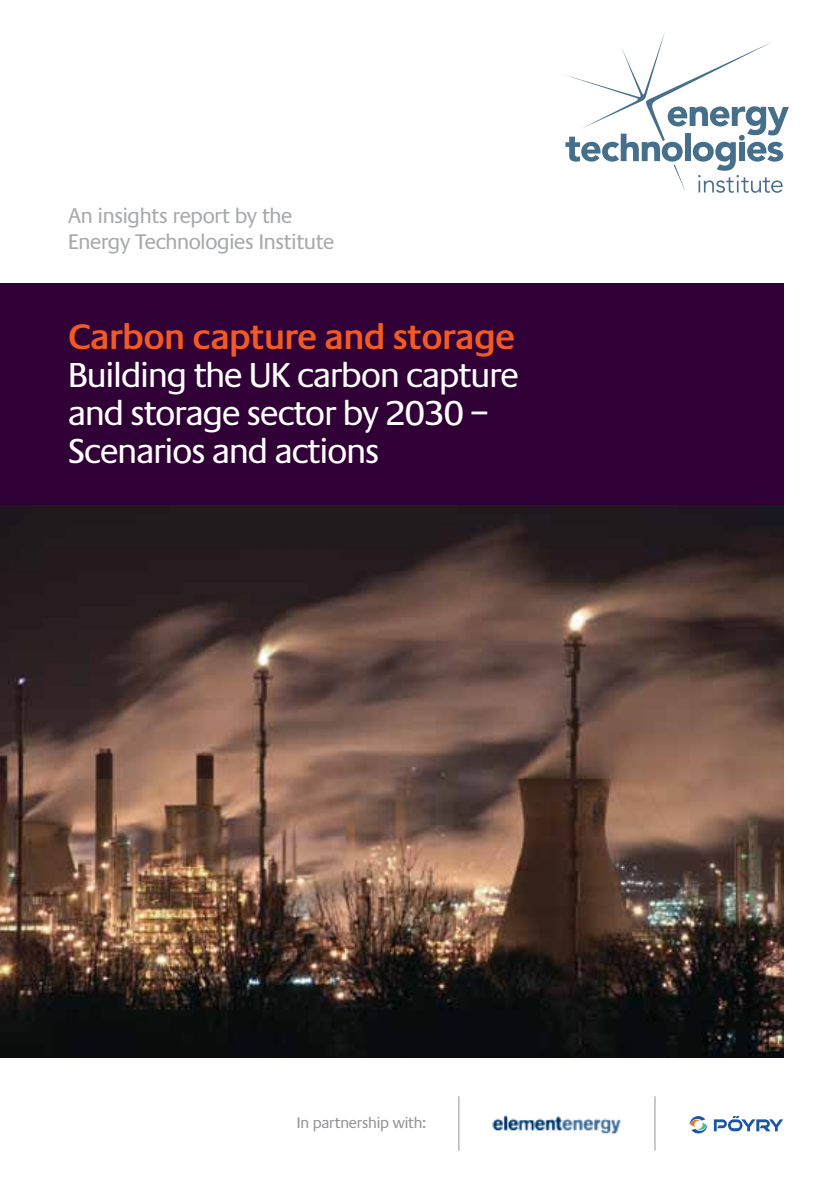
<style>
.page{position:relative;width:840px;height:1191px;background:#fff}
.page>*{position:absolute;margin:0;border:0;box-sizing:border-box;transform-origin:0 0}
.t1{font:36px/38px "Praxis";letter-spacing:-.02em;color:#fff}
.t2{font:600 36px "Praxis LT Pro";letter-spacing:-.02em;color:#f15a22}
.t3{font:22px/26px "Praxis";letter-spacing:-.01em;color:#a7a9ac}
.t4{font:16px "Praxis";letter-spacing:-.01em;color:#939598}
</style>
<div class="page">
<img style="left:0;top:505px;width:782px;height:552px">
<svg style="left:565px;top:32px;width:223px;height:161px"></svg>
<div style="left:0;top:284px;width:782px;height:221px;background:#300036"></div>
<hr style="left:654px;top:1096px;width:1px;height:54px;background:#939598">
<hr style="left:458px;top:1096px;width:1px;height:54px;background:#939598">
<svg style="left:689px;top:1116px;width:18px;height:17px"></svg>
<svg style="left:713px;top:1116px;width:69px;height:15px"></svg>
<img style="left:492px;top:1115px;width:129px;height:20px">
<p class="t3" style="left:68px;top:203px;width:267px">An insights report by the<br>Energy Technologies Institute</p>
<p class="t2" style="left:68px;top:315px;width:448px">Carbon capture and storage</p>
<p class="t1" style="left:68px;top:357px;width:452px">Building the UK carbon capture and storage sector by 2030 –<br>Scenarios and actions</p>
<p class="t4" style="left:296px;top:1113px;width:131px">In partnership with:</p>
</div>
